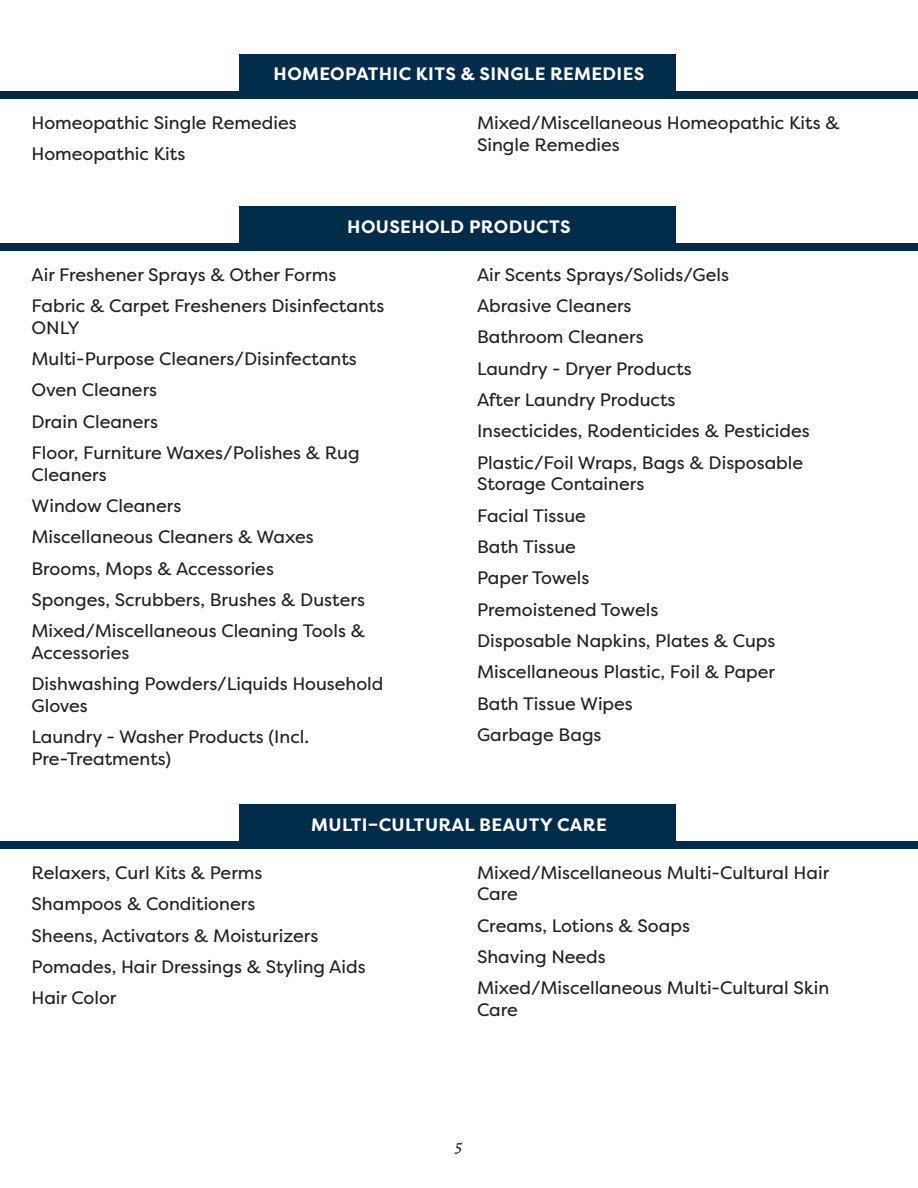
<style>
.page{position:relative;width:918px;height:1188px;background:#fff}
.page>*{position:absolute;margin:0;border:0;box-sizing:border-box;transform-origin:0 0}
.t1{font:18px/21.6px "Filson Pro";color:#231f20}
.t2{font:700 18px "Filson Pro";letter-spacing:.02em;color:#fff}
.t3{font:italic 18px "Alegreya";color:#231f20}
</style>
<div class="page">
<div style="left:239px;top:54px;width:436px;height:40px;background:#002b49"></div>
<div style="left:239px;top:206px;width:436px;height:39px;background:#002b49"></div>
<div style="left:0;top:91px;width:918px;height:8px;background:#002b49"></div>
<div style="left:0;top:243px;width:918px;height:8px;background:#002b49"></div>
<div style="left:239px;top:804px;width:436px;height:40px;background:#002b49"></div>
<div style="left:0;top:841px;width:918px;height:8px;background:#002b49"></div>
<p class="t2" style="left:274px;top:62px;width:372px">HOMEOPATHIC KITS &amp; SINGLE REMEDIES</p>
<p class="t1" style="left:32px;top:112px;width:267px">Homeopathic Single Remedies</p>
<p class="t1" style="left:32px;top:143px;width:155px">Homeopathic Kits</p>
<p class="t1" style="left:477px;top:112px;width:364px">Mixed/Miscellaneous Homeopathic Kits &amp;<br>Single Remedies</p>
<p class="t2" style="left:347px;top:215px;width:225px">HOUSEHOLD PRODUCTS</p>
<p class="t1" style="left:32px;top:263px;width:306px">Air Freshener Sprays &amp; Other Forms</p>
<p class="t1" style="left:32px;top:295px;width:354px">Fabric &amp; Carpet Fresheners Disinfectants<br>ONLY</p>
<p class="t1" style="left:32px;top:348px;width:327px">Multi-Purpose Cleaners/Disinfectants</p>
<p class="t1" style="left:32px;top:379px;width:127px">Oven Cleaners</p>
<p class="t1" style="left:32px;top:410px;width:128px">Drain Cleaners</p>
<p class="t1" style="left:32px;top:442px;width:330px">Floor, Furniture Waxes/Polishes &amp; Rug<br>Cleaners</p>
<p class="t1" style="left:32px;top:495px;width:151px">Window Cleaners</p>
<p class="t1" style="left:32px;top:526px;width:284px">Miscellaneous Cleaners &amp; Waxes</p>
<p class="t1" style="left:32px;top:557px;width:244px">Brooms, Mops &amp; Accessories</p>
<p class="t1" style="left:32px;top:589px;width:335px">Sponges, Scrubbers, Brushes &amp; Dusters</p>
<p class="t1" style="left:32px;top:620px;width:335px">Mixed/Miscellaneous Cleaning Tools &amp;<br>Accessories</p>
<p class="t1" style="left:32px;top:673px;width:354px">Dishwashing Powders/Liquids Household<br>Gloves</p>
<p class="t1" style="left:32px;top:726px;width:279px">Laundry - Washer Products (Incl.<br>Pre-Treatments)</p>
<p class="t1" style="left:477px;top:263px;width:253px">Air Scents Sprays/Solids/Gels</p>
<p class="t1" style="left:477px;top:295px;width:156px">Abrasive Cleaners</p>
<p class="t1" style="left:477px;top:326px;width:168px">Bathroom Cleaners</p>
<p class="t1" style="left:477px;top:357px;width:216px">Laundry - Dryer Products</p>
<p class="t1" style="left:477px;top:389px;width:200px">After Laundry Products</p>
<p class="t1" style="left:477px;top:420px;width:334px">Insecticides, Rodenticides &amp; Pesticides</p>
<p class="t1" style="left:477px;top:451px;width:328px">Plastic/Foil Wraps, Bags &amp; Disposable<br>Storage Containers</p>
<p class="t1" style="left:477px;top:504px;width:111px">Facial Tissue</p>
<p class="t1" style="left:477px;top:536px;width:100px">Bath Tissue</p>
<p class="t1" style="left:477px;top:567px;width:114px">Paper Towels</p>
<p class="t1" style="left:477px;top:598px;width:183px">Premoistened Towels</p>
<p class="t1" style="left:477px;top:630px;width:300px">Disposable Napkins, Plates &amp; Cups</p>
<p class="t1" style="left:477px;top:661px;width:300px">Miscellaneous Plastic, Foil &amp; Paper</p>
<p class="t1" style="left:477px;top:692px;width:157px">Bath Tissue Wipes</p>
<p class="t1" style="left:477px;top:724px;width:126px">Garbage Bags</p>
<p class="t2" style="left:311px;top:813px;width:297px">MULTI–CULTURAL BEAUTY CARE</p>
<p class="t1" style="left:477px;top:862px;width:354px">Mixed/Miscellaneous Multi-Cultural Hair<br>Care</p>
<p class="t1" style="left:477px;top:914px;width:214px">Creams, Lotions &amp; Soaps</p>
<p class="t1" style="left:477px;top:946px;width:130px">Shaving Needs</p>
<p class="t1" style="left:477px;top:977px;width:354px">Mixed/Miscellaneous Multi-Cultural Skin<br>Care</p>
<p class="t1" style="left:32px;top:862px;width:233px">Relaxers, Curl Kits &amp; Perms</p>
<p class="t1" style="left:32px;top:893px;width:225px">Shampoos &amp; Conditioners</p>
<p class="t1" style="left:32px;top:924px;width:289px">Sheens, Activators &amp; Moisturizers</p>
<p class="t1" style="left:32px;top:955px;width:336px">Pomades, Hair Dressings &amp; Styling Aids</p>
<p class="t1" style="left:32px;top:987px;width:87px">Hair Color</p>
<p class="t3" style="left:455px;top:1134px;width:9px">5</p>
</div>
